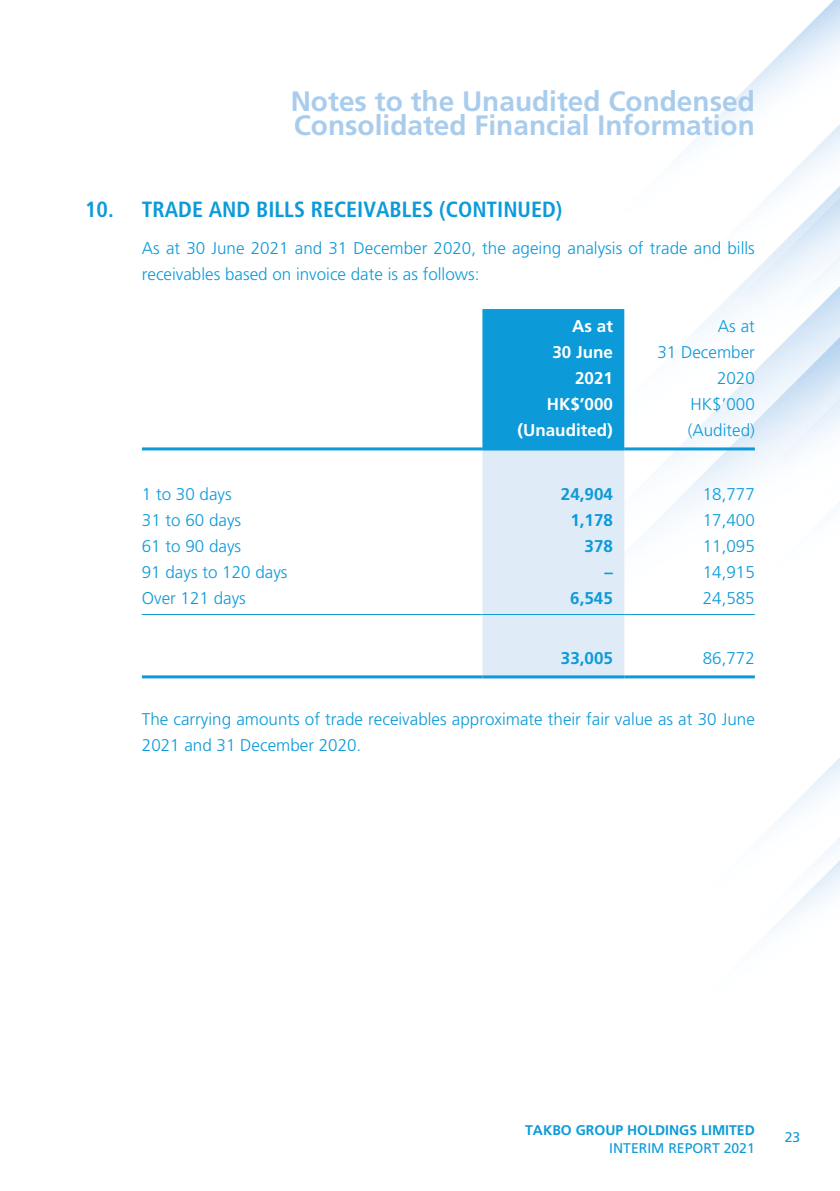
<style>
.page{position:relative;width:840px;height:1191px;background:#fff}
.page>*{position:absolute;margin:0;border:0;box-sizing:border-box;transform-origin:0 0}
.t1{font:700 28px/24px "Frutiger LT Std";color:#a9ccec}
.t2{font:700 condensed 22px "Frutiger LT Std";color:#0d9ad8}
.t3{font:300 17px/26px "Frutiger LT Std";color:#0d9ad8}
.t4{font:700 17px/26px "Frutiger LT Std";color:#fff;text-align:right}
.t5{font:700 17px "Frutiger LT Std";color:#0d9ad8}
.t6{font:700 14px "Frutiger LT Std";color:#0d9ad8}
.t7{font:14px "Frutiger LT Std";color:#0d9ad8}
</style>
<div class="page">
<img style="left:141px;top:0;width:698px;height:934px">
<svg style="left:482px;top:309px;width:142px;height:366px;background:#8fcceb"></svg>
<hr style="left:142px;top:447px;width:340px;height:3px;background:#0d9ad8">
<hr style="left:482px;top:447px;width:142px;height:3px;background:#0d9ad8">
<hr style="left:624px;top:447px;width:130px;height:3px;background:#0d9ad8">
<hr style="left:142px;top:614px;width:340px;height:1px;background:#0d9ad8">
<hr style="left:482px;top:614px;width:142px;height:1px;background:#0d9ad8">
<hr style="left:624px;top:614px;width:130px;height:1px;background:#0d9ad8">
<hr style="left:142px;top:675px;width:340px;height:3px;background:#0d9ad8">
<hr style="left:482px;top:675px;width:142px;height:3px;background:#0d9ad8">
<hr style="left:624px;top:675px;width:130px;height:3px;background:#0d9ad8">
<h1 class="t1" style="left:290px;top:90px;width:465px">Notes to the Unaudited Condensed<br>Consolidated Financial Information</h1>
<p class="t2" style="left:85px;top:196px;width:478px">10. TRADE AND BILLS RECEIVABLES (CONTINUED)</p>
<p class="t3" style="left:142px;top:235px;width:614px">As at 30 June 2021 and 31 December 2020, the ageing analysis of trade and bills receivables based on invoice date is as follows:</p>
<p class="t4" style="left:552px;top:313px;width:62px">As at<br>30 June<br>2021</p>
<p class="t3" style="left:657px;top:313px;width:99px;text-align:right">As at<br>31 December<br>2020</p>
<p class="t4" style="left:546px;top:391px;width:68px">HK$’000</p>
<p class="t3" style="left:690px;top:391px;width:66px">HK$’000</p>
<p class="t4" style="left:517px;top:417px;width:97px">(Unaudited)</p>
<p class="t3" style="left:687px;top:417px;width:69px">(Audited)</p>
<p class="t3" style="left:142px;top:481px;width:91px">1 to 30 days</p>
<p class="t5" style="left:560px;top:483px;width:53px">24,904</p>
<p class="t3" style="left:702px;top:481px;width:53px">18,777</p>
<p class="t3" style="left:142px;top:507px;width:101px">31 to 60 days</p>
<p class="t5" style="left:570px;top:509px;width:44px">1,178</p>
<p class="t3" style="left:702px;top:507px;width:53px">17,400</p>
<p class="t3" style="left:142px;top:533px;width:101px">61 to 90 days</p>
<p class="t5" style="left:584px;top:535px;width:30px">378</p>
<p class="t3" style="left:702px;top:533px;width:53px">11,095</p>
<p class="t3" style="left:142px;top:559px;width:147px">91 days to 120 days</p>
<p class="t5" style="left:604px;top:561px;width:10px">–</p>
<p class="t3" style="left:702px;top:559px;width:53px">14,915</p>
<p class="t3" style="left:142px;top:585px;width:105px">Over 121 days</p>
<p class="t5" style="left:570px;top:587px;width:44px">6,545</p>
<p class="t3" style="left:702px;top:585px;width:53px">24,585</p>
<p class="t5" style="left:560px;top:648px;width:53px">33,005</p>
<p class="t3" style="left:702px;top:645px;width:53px">86,772</p>
<p class="t3" style="left:142px;top:706px;width:614px">The carrying amounts of trade receivables approximate their fair value as at 30 June<br>2021 and 31 December 2020.</p>
<p class="t6" style="left:525px;top:1121px;width:231px">TAKBO GROUP HOLDINGS LIMITED</p>
<p class="t7" style="left:609px;top:1139px;width:147px">INTERIM REPORT 2021</p>
<p class="t7" style="left:784px;top:1128px;width:17px">23</p>
</div>
